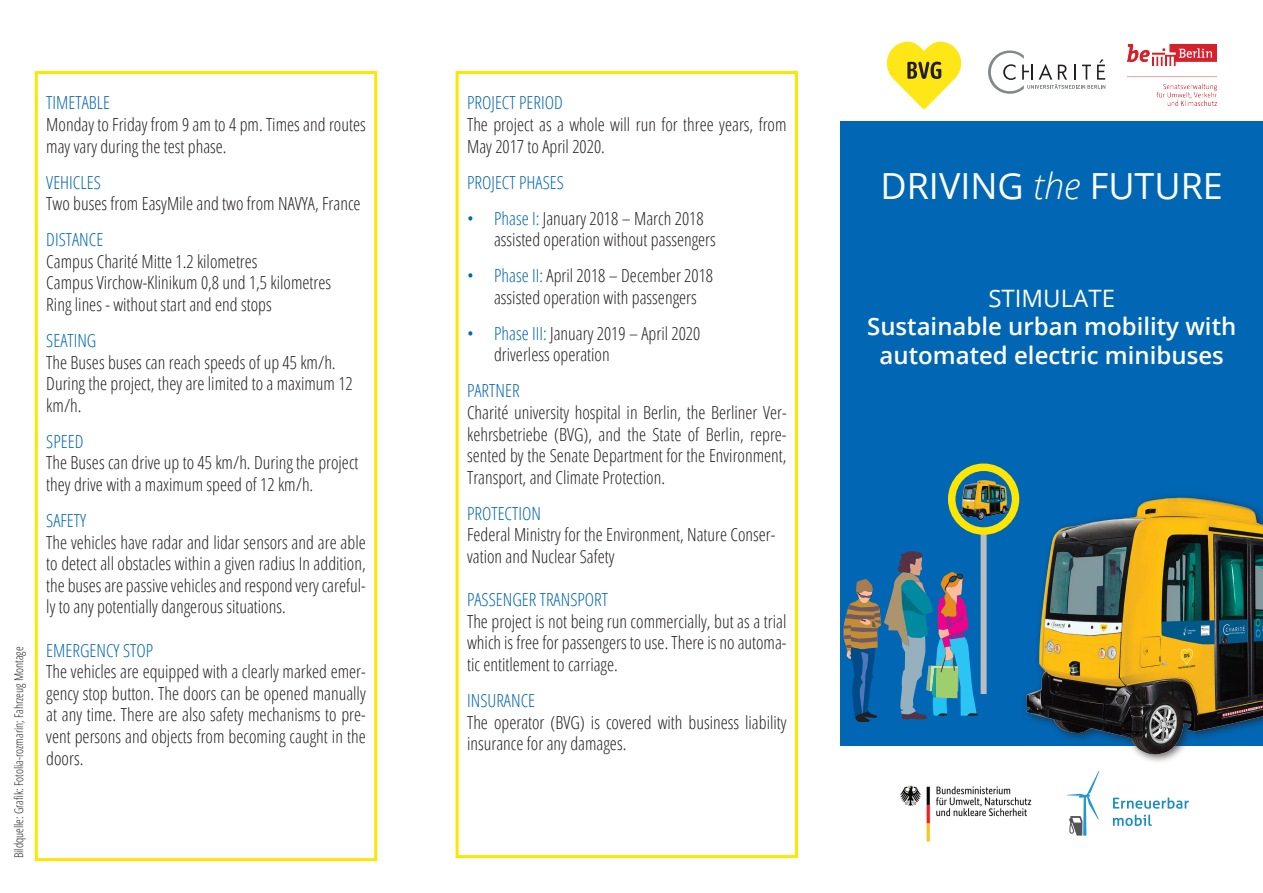
<style>
.page{position:relative;width:1263px;height:893px;background:#fff}
.page>*{position:absolute;margin:0;border:0;box-sizing:border-box;transform-origin:0 0}
.t1{font:36px "Open Sans";color:#fff}
.t2{font:600 24px/28.8px "Open Sans";color:#fff;text-align:center}
.t3{font:24px "Open Sans";color:#fff}
.t4{font:300 condensed 18px/21.6px "Open Sans";color:#231f20}
.t5{font:300 condensed 18px "Open Sans";color:#0166b3}
.t6{font:300 condensed 12px "Open Sans";color:#231f20}
.s1{color:#0166b3}
.s2{font-weight:300;font-style:italic}
</style>
<div class="page">
<div style="left:840px;top:121px;width:423px;height:625px;background:#0166b3"></div>
<svg style="left:887px;top:42px;width:74px;height:67px"></svg>
<svg style="left:988px;top:50px;width:117px;height:44px"></svg>
<img style="left:1127px;top:44px;width:90px;height:61px">
<img style="left:900px;top:785px;width:132px;height:57px">
<div style="left:35px;top:71px;width:342px;height:790px;border:3px solid #ffe601"></div>
<svg style="left:1067px;top:770px;width:32px;height:66px"></svg>
<svg style="left:1113px;top:797px;width:76px;height:12px"></svg>
<svg style="left:1113px;top:815px;width:39px;height:11px"></svg>
<div style="left:456px;top:71px;width:342px;height:787px;border:3px solid #ffe601"></div>
<svg style="left:843px;top:551px;width:135px;height:171px"></svg>
<div style="left:981px;top:513px;width:6px;height:181px;background:#bcbdc0"></div>
<svg style="left:952px;top:467px;width:63px;height:64px"></svg>
<div style="left:948px;top:463px;width:71px;height:72px;border:8px solid #ffe601;border-radius:50%"></div>
<img style="left:1019px;top:495px;width:244px;height:264px">
<img style="left:960px;top:480px;width:50px;height:40px">
<p class="t6" style="left:11px;top:858px;width:213px;rotate:-90deg">Bildquelle: Grafik: Fotolia-rozmarin; Fahrzeug Montage</p>
<p class="t5" style="left:46px;top:91px;width:65px">TIMETABLE</p>
<p class="t4" style="left:46px;top:113px;width:321px">Monday to Friday from 9 am to 4 pm. Times and routes may vary during the test phase.</p>
<p class="t5" style="left:46px;top:170px;width:56px">VEHICLES</p>
<p class="t4" style="left:46px;top:192px;width:316px">Two buses from EasyMile and two from NAVYA, France</p>
<p class="t5" style="left:46px;top:227px;width:58px">DISTANCE</p>
<p class="t4" style="left:46px;top:250px;width:286px">Campus Charité Mitte 1.2 kilometres<br>Campus Virchow-Klinikum 0,8 und 1,5 kilometres<br>Ring lines - without start and end stops</p>
<p class="t5" style="left:46px;top:328px;width:52px">SEATING</p>
<p class="t4" style="left:46px;top:351px;width:308px">The Buses buses can reach speeds of up 45 km/h.<br>During the project, they are limited to a maximum 12 km/h.</p>
<p class="t5" style="left:46px;top:429px;width:39px">SPEED</p>
<p class="t4" style="left:46px;top:451px;width:314px">The Buses can drive up to 45 km/h. During the project they drive with a maximum speed of 12 km/h.</p>
<p class="t5" style="left:46px;top:508px;width:41px">SAFETY</p>
<p class="t4" style="left:46px;top:531px;width:321px;text-align:justify">The vehicles have radar and lidar sensors and are able to detect all obstacles within a given radius In addition, the buses are passive vehicles and respond very careful&shy;ly to any potentially dangerous situations.</p>
<p class="t5" style="left:46px;top:638px;width:108px">EMERGENCY STOP</p>
<p class="t4" style="left:46px;top:660px;width:321px;text-align:justify">The vehicles are equipped with a clearly marked emer&shy;gency stop button. The doors can be opened manually at any time. There are also safety mechanisms to pre&shy;vent persons and objects from becoming caught in the doors.</p>
<p class="t5" style="left:467px;top:91px;width:97px">PROJECT PERIOD</p>
<p class="t4" style="left:467px;top:113px;width:321px">The project as a whole will run for three years, from<br>May 2017 to April 2020.</p>
<p class="t5" style="left:467px;top:170px;width:98px">PROJECT PHASES</p>
<p class="t4" style="left:494px;top:207px;width:223px;text-indent:-27px"><span class="s1">• Phase I:</span> January 2018 – March 2018 assisted operation without passengers</p>
<p class="t4" style="left:467px;top:264px;width:247px;text-align:center"><span class="s1">• Phase II:</span> April 2018 – December 2018 assisted operation with passengers</p>
<p class="t4" style="left:494px;top:322px;width:208px;text-indent:-27px"><span class="s1">• Phase III:</span> January 2019 – April 2020 driverless operation</p>
<p class="t5" style="left:467px;top:379px;width:54px">PARTNER</p>
<p class="t4" style="left:467px;top:401px;width:321px;text-align:justify">Charité university hospital in Berlin, the Berliner Ver&shy;kehrsbetriebe (BVG), and the State of Berlin, repre&shy;sented by the Senate Department for the Environment, Transport, and Climate Protection.</p>
<p class="t5" style="left:467px;top:501px;width:75px">PROTECTION</p>
<p class="t4" style="left:467px;top:523px;width:310px">Federal Ministry for the Environment, Nature Conser&shy;vation and Nuclear Safety</p>
<p class="t5" style="left:467px;top:587px;width:143px">PASSENGER TRANSPORT</p>
<p class="t4" style="left:467px;top:610px;width:321px;text-align:justify">The project is not being run commercially, but as a trial which is free for passengers to use. There is no automa&shy;tic entitlement to carriage.</p>
<p class="t5" style="left:467px;top:688px;width:70px">INSURANCE</p>
<p class="t4" style="left:467px;top:711px;width:321px">The operator (BVG) is covered with business liability insurance for any damages.</p>
<h1 class="t1" style="left:880px;top:161px;width:344px">DRIVING <span class="s2">the</span> FUTURE</h1>
<h2 class="t3" style="left:988px;top:281px;width:128px">STIMULATE</h2>
<h2 class="t2" style="left:867px;top:312px;width:371px">Sustainable urban mobility with automated electric minibuses</h2>
</div>
